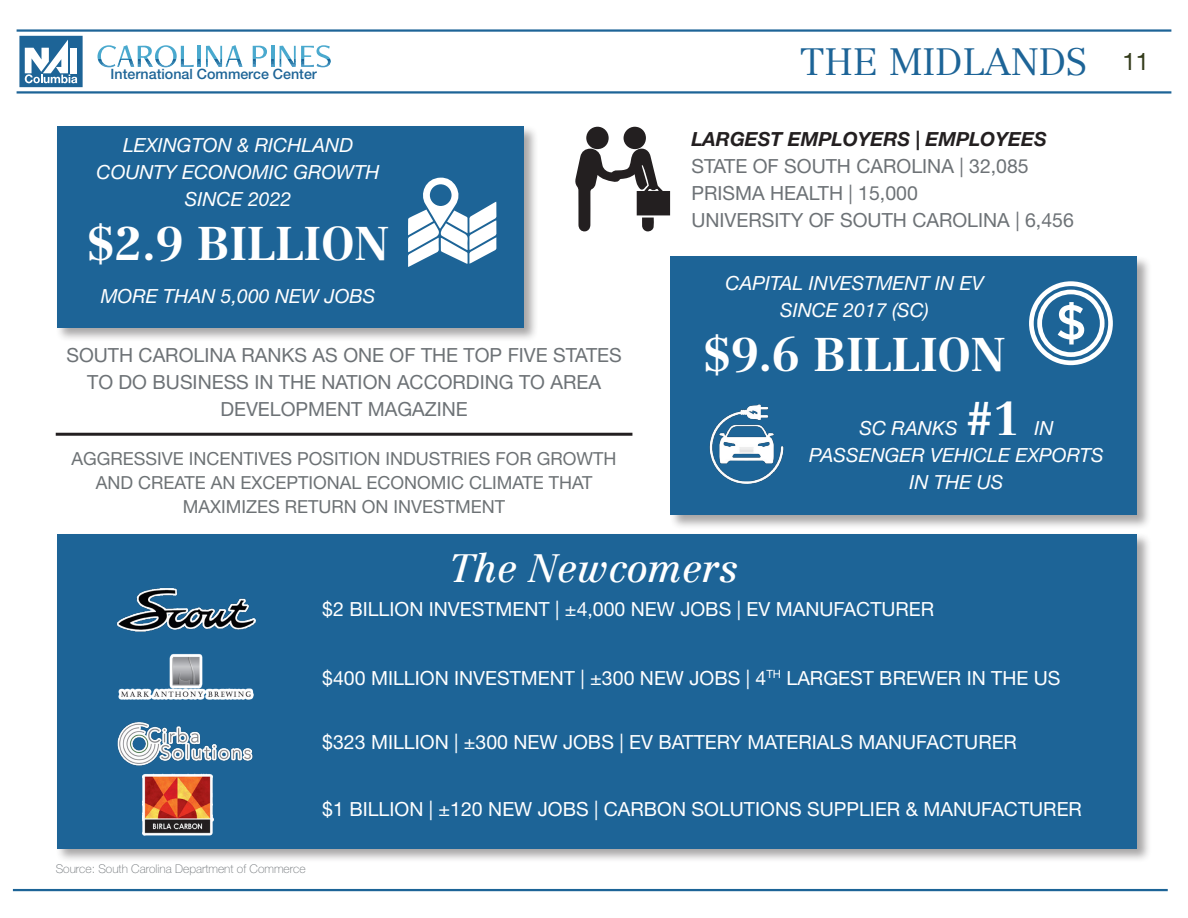
<style>
.page{position:relative;width:1188px;height:918px;background:#fff}
.page>*{position:absolute;margin:0;border:0;box-sizing:border-box;transform-origin:0 0}
.t1{font:700 46.5px "Centennial LT Std";color:#fff}
.t2{font:italic 39px "Centennial LT Std";color:#fff}
.t3{font:300 37.5px "Centennial LT Std";color:#1d6497}
.t4{font:24px "Helvetica Neue LT Std";color:#333b1a}
.t5{font:19.5px "Helvetica Neue LT Std";color:#fff}
.t6{font:19.5px/27px "Helvetica Neue LT Std";color:#6d7276;text-align:center}
.t7{font:italic 19.5px/27px "Helvetica Neue LT Std";color:#fff;text-align:center}
.t8{font:italic 700 19.5px "Helvetica Neue LT Std";color:#231f20}
.t9{font:18px/24px "Helvetica Neue LT Std";color:#6d7275;text-align:center}
.t10{font:500 14.25px "Helvetica Neue LT Std";color:#1d6497}
.t11{font:100 12px "Helvetica Neue LT Std";color:#6d7276}
</style>
<div class="page">
<hr style="left:17px;top:91px;width:1154px;height:3px;background:#1d6497">
<hr style="left:17px;top:29px;width:1154px;height:3px;background:#1d6497">
<svg style="left:19px;top:36px;width:64px;height:51px"></svg>
<svg style="left:25px;top:40px;width:52px;height:43px"></svg>
<svg style="left:97px;top:45px;width:87px;height:15px"></svg>
<hr style="left:197px;top:46px;width:4px;height:21px;background:#4aa9ce">
<svg style="left:206px;top:45px;width:34px;height:14px"></svg>
<svg style="left:253px;top:46px;width:14px;height:13px"></svg>
<hr style="left:271px;top:46px;width:3px;height:21px;background:#4aa9ce">
<svg style="left:280px;top:45px;width:51px;height:19px"></svg>
<hr style="left:98px;top:59px;width:232px;height:2px;background:#1d6497">
<hr style="left:98px;top:61px;width:232px;height:3px;background:#317ba8">
<hr style="left:98px;top:64px;width:232px;height:3px;background:#4d97c4">
<hr style="left:13px;top:889px;width:1155px;height:2px;background:#1d6497">
<div style="left:56px;top:125px;width:482px;height:218px;background:#231f20;opacity:.4"></div>
<div style="left:57px;top:127px;width:466px;height:201px;background:#1d6497"></div>
<div style="left:669px;top:255px;width:483px;height:275px;background:#231f20;opacity:.4"></div>
<div style="left:670px;top:256px;width:467px;height:259px;background:#1d6497"></div>
<hr style="left:56px;top:433px;width:576px;height:3px;background:#231f20">
<div style="left:586px;top:127px;width:23px;height:22px;background:#231f20;border-radius:50%"></div>
<div style="left:624px;top:127px;width:22px;height:22px;background:#231f20;border-radius:50%"></div>
<svg style="left:575px;top:146px;width:95px;height:86px"></svg>
<svg style="left:408px;top:177px;width:88px;height:90px"></svg>
<svg style="left:1029px;top:281px;width:84px;height:85px"></svg>
<img style="left:709px;top:404px;width:75px;height:80px">
<div style="left:55px;top:532px;width:1097px;height:332px;background:#231f20;opacity:.4"></div>
<div style="left:57px;top:534px;width:1080px;height:315px;background:#1d6497"></div>
<img style="left:117px;top:588px;width:138px;height:44px">
<img style="left:118px;top:653px;width:136px;height:47px">
<img style="left:117px;top:722px;width:136px;height:39px">
<img style="left:126px;top:761px;width:88px;height:75px">
<p class="t10" style="left:111px;top:65px;width:208px">International Commerce Center</p>
<p class="t7" style="left:97px;top:131px;width:285px">LEXINGTON &amp; RICHLAND<br>COUNTY ECONOMIC GROWTH<br>SINCE 2022</p>
<p class="t1" style="left:87px;top:216px;width:304px">$2.9 BILLION</p>
<p class="t7" style="left:101px;top:283px;width:276px">MORE THAN 5,000 NEW JOBS</p>
<p class="t6" style="left:66px;top:342px;width:557px">SOUTH CAROLINA RANKS AS ONE OF THE TOP FIVE STATES<br>TO DO BUSINESS IN THE NATION ACCORDING TO AREA<br>DEVELOPMENT MAGAZINE</p>
<p class="t9" style="left:72px;top:446px;width:546px">AGGRESSIVE INCENTIVES POSITION INDUSTRIES FOR GROWTH<br>AND CREATE AN EXCEPTIONAL ECONOMIC CLIMATE THAT<br>MAXIMIZES RETURN ON INVESTMENT</p>
<p class="t3" style="left:800px;top:40px;width:289px">THE MIDLANDS</p>
<p class="t8" style="left:691px;top:127px;width:357px">LARGEST EMPLOYERS | EMPLOYEES</p>
<p class="t6" style="left:691px;top:152px;width:339px">STATE OF SOUTH CAROLINA | 32,085</p>
<p class="t6" style="left:691px;top:179px;width:228px">PRISMA HEALTH | 15,000</p>
<p class="t6" style="left:691px;top:206px;width:384px">UNIVERSITY OF SOUTH CAROLINA | 6,456</p>
<p class="t7" style="left:725px;top:269px;width:260px">CAPITAL INVESTMENT IN EV<br>SINCE 2017 (SC)</p>
<p class="t1" style="left:703px;top:326px;width:304px">$9.6 BILLION</p>
<p class="t1" style="left:966px;top:390px;width:57px">#1</p>
<p class="t7" style="left:859px;top:414px;width:100px">SC RANKS</p>
<p class="t7" style="left:1034px;top:414px;width:21px">IN</p>
<p class="t7" style="left:809px;top:441px;width:296px">PASSENGER VEHICLE EXPORTS</p>
<p class="t7" style="left:910px;top:468px;width:95px">IN THE US</p>
<p class="t2" style="left:450px;top:545px;width:290px">The Newcomers</p>
<p class="t5" style="left:322px;top:598px;width:613px">$2 BILLION INVESTMENT | ±4,000 NEW JOBS | EV MANUFACTURER</p>
<p class="t5" style="left:322px;top:666px;width:740px">$400 MILLION INVESTMENT | ±300 NEW JOBS | 4<sup>TH</sup> LARGEST BREWER IN THE US</p>
<p class="t5" style="left:322px;top:731px;width:696px">$323 MILLION | ±300 NEW JOBS | EV BATTERY MATERIALS MANUFACTURER</p>
<p class="t5" style="left:322px;top:797px;width:761px">$1 BILLION | ±120 NEW JOBS | CARBON SOLUTIONS SUPPLIER &amp; MANUFACTURER</p>
<p class="t11" style="left:56px;top:861px;width:251px">Source: South Carolina Department of Commerce</p>
<p class="t4" style="left:1122px;top:47px;width:28px">11</p>
</div>
